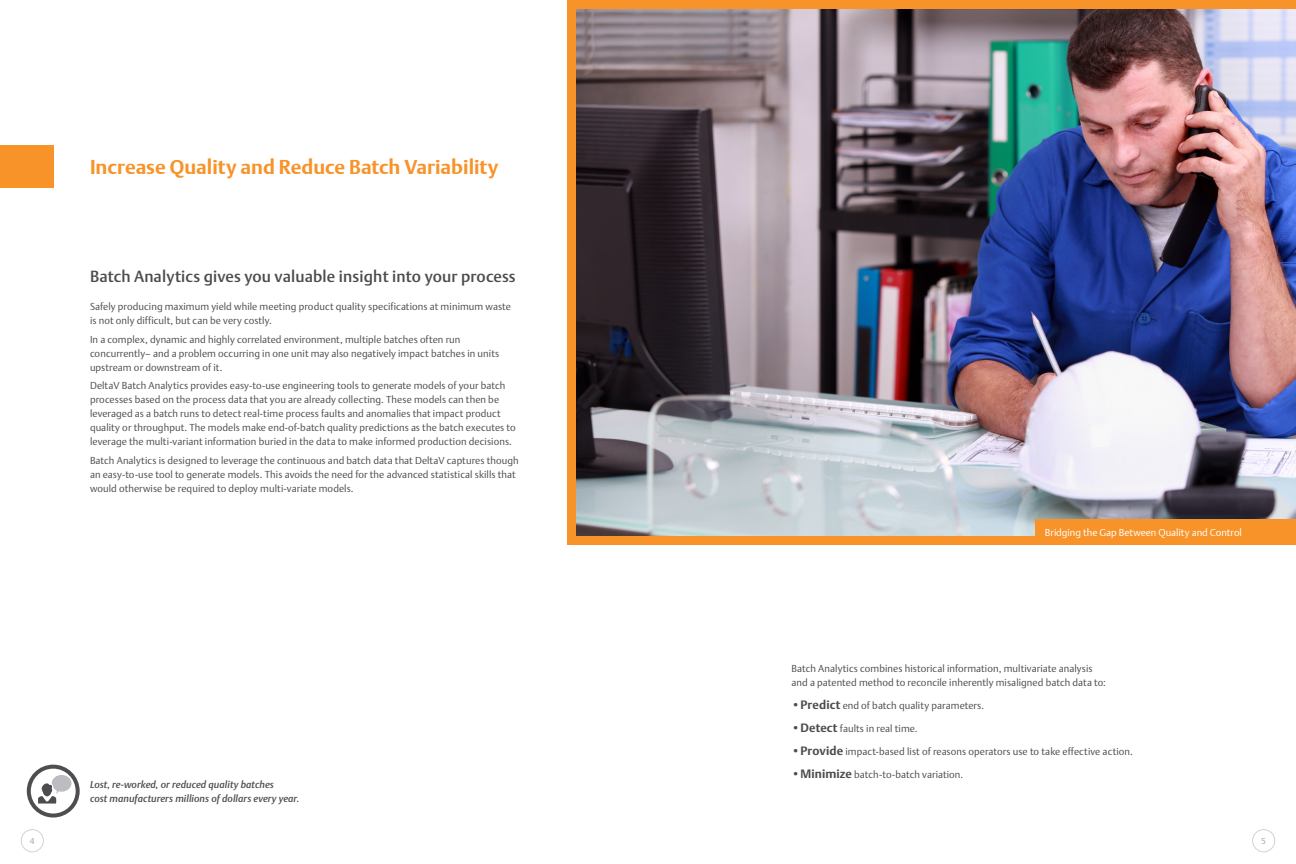
<style>
.page{position:relative;width:1296px;height:864px;background:#fff}
.page>*{position:absolute;margin:0;border:0;box-sizing:border-box;transform-origin:0 0}
.t1{font:700 20px "DTL Argo T";color:#f79328}
.Pagaraph_-_Main{font:500 16px "DTL Argo T";letter-spacing:.01em;color:#4b4c4d}
.Pagaraph_-_Main-2{font:300 10px/14px "DTL Argo T";letter-spacing:.01em;color:#4b4c4d}
.Pagaraph_-_Main-3{font:italic 500 10px/14px "DTL Argo T";letter-spacing:.005em;color:#4b4c4d}
.t2{font:10px "DTL Argo T Light";color:#fff}
.t3{font:8.5px "DTL Argo T";color:#adaeb2}
.s1{font-family:"DTL Argo ST";font-weight:700;font-size:12px}
</style>
<div class="page">
<div style="left:1252px;top:829px;width:23px;height:23px;border:1px solid #d1d2d4;border-radius:50%"></div>
<div style="left:21px;top:829px;width:23px;height:23px;border:1px solid #d1d2d4;border-radius:50%"></div>
<div style="left:567px;top:0;width:729px;height:544px;background:#f79328"></div>
<img style="left:576px;top:9px;width:720px;height:527px">
<div style="left:1036px;top:519px;width:260px;height:25px;background:#f79328"></div>
<div style="left:0;top:145px;width:54px;height:42px;background:#f79328"></div>
<svg style="left:34px;top:775px;width:37px;height:33px"></svg>
<div style="left:27px;top:765px;width:53px;height:53px;border:4px solid #4f4d4f;border-radius:50%"></div>
<p class="t1" style="left:90px;top:155px;width:410px">Increase Quality and Reduce Batch Variability</p>
<p class="Pagaraph_-_Main" style="left:90px;top:267px;width:427px">Batch Analytics gives you valuable insight into your process</p>
<p class="Pagaraph_-_Main-2" style="left:90px;top:300px;width:423px">Safely producing maximum yield while meeting product quality specifications at minimum waste is not only difficult, but can be very costly.</p>
<p class="Pagaraph_-_Main-2" style="left:90px;top:332px;width:411px">In a complex, dynamic and highly correlated environment, multiple batches often run concurrently– and a problem occurring in one unit may also negatively impact batches in units upstream or downstream of it.</p>
<p class="Pagaraph_-_Main-2" style="left:90px;top:379px;width:427px">DeltaV Batch Analytics provides easy-to-use engineering tools to generate models of your batch processes based on the process data that you are already collecting. These models can then be leveraged as a batch runs to detect real-time process faults and anomalies that impact product quality or throughput. The models make end-of-batch quality predictions as the batch executes to leverage the multi-variant information buried in the data to make informed production decisions.</p>
<p class="Pagaraph_-_Main-2" style="left:90px;top:453px;width:430px">Batch Analytics is designed to leverage the continuous and batch data that DeltaV captures though an easy-to-use tool to generate models. This avoids the need for the advanced statistical skills that would otherwise be required to deploy multi-variate models.</p>
<p class="Pagaraph_-_Main-3" style="left:90px;top:777px;width:211px">Lost, re-worked, or reduced quality batches<br>cost manufacturers millions of dollars every year.</p>
<p class="t2" style="left:1045px;top:526px;width:199px">Bridging the Gap Between Quality and Control</p>
<p class="Pagaraph_-_Main-2" style="left:792px;top:661px;width:316px">Batch Analytics combines historical information, multivariate analysis and a patented method to reconcile inherently misaligned batch data to:</p>
<p class="Pagaraph_-_Main-2" style="left:792px;top:698px;width:194px"><span class="s1">•Predict</span> end of batch quality parameters.</p>
<p class="Pagaraph_-_Main-2" style="left:792px;top:721px;width:128px"><span class="s1">•Detect</span> faults in real time.</p>
<p class="Pagaraph_-_Main-2" style="left:792px;top:744px;width:343px"><span class="s1">•Provide</span> impact-based list of reasons operators use to take effective action.</p>
<p class="Pagaraph_-_Main-2" style="left:792px;top:767px;width:173px"><span class="s1">•Minimize</span> batch-to-batch variation.</p>
<p class="t3" style="left:30px;top:836px;width:6px">4</p>
<p class="t3" style="left:1261px;top:836px;width:6px">5</p>
</div>
